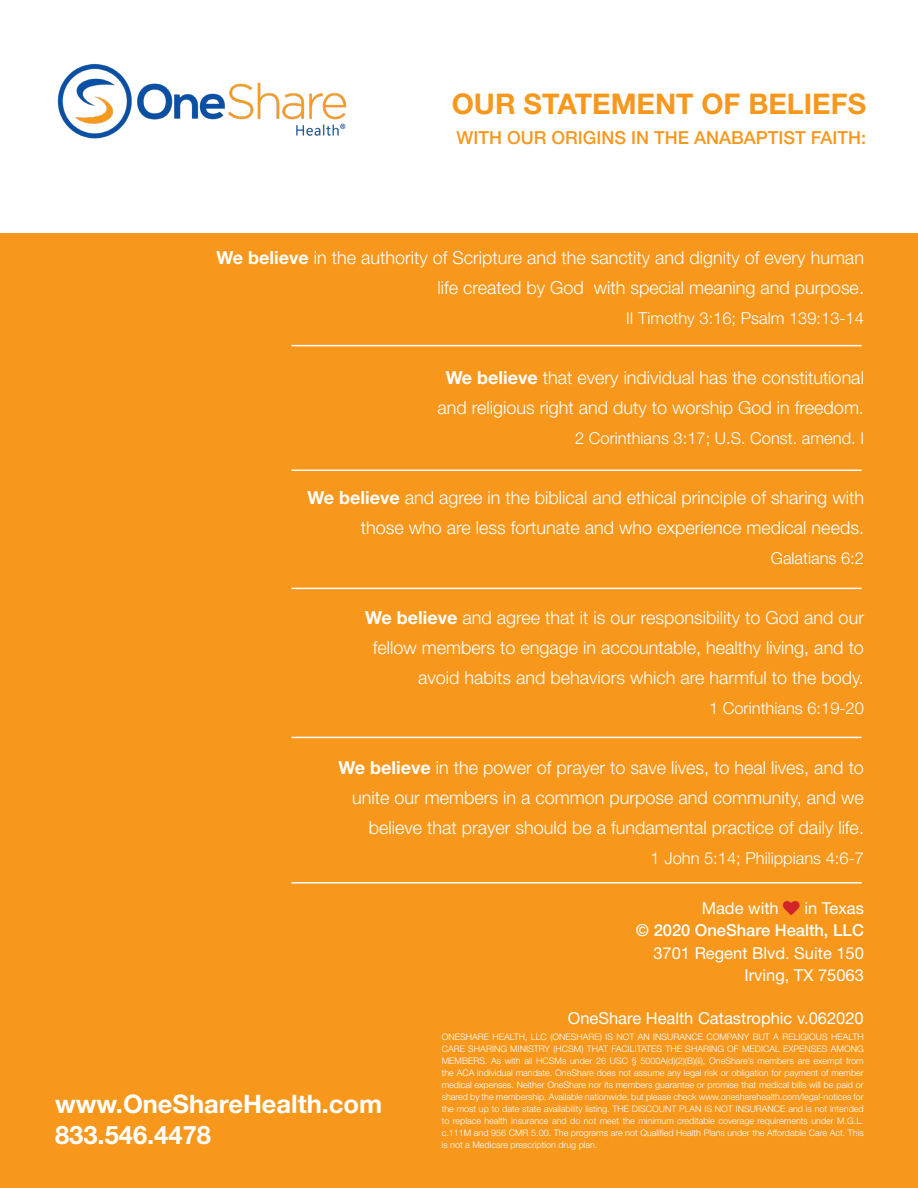
<style>
.page{position:relative;width:918px;height:1188px;background:#fff}
.page>*{position:absolute;margin:0;border:0;box-sizing:border-box;transform-origin:0 0}
.t1{font:700 28.5px "Helvetica Neue LT Std";color:#f7981d}
.t2{font:700 25.5px "Helvetica Neue LT Std";color:#fff}
.t3{font:300 18px/30px "Helvetica Neue LT Std";color:#fff;text-align:right}
.t4{font:500 18px "Helvetica Neue LT Std";color:#f7981d}
.t5{font:300 16.5px "Helvetica Neue LT Std";color:#fff}
.t6{font:16.5px "Helvetica Neue LT Std";color:#fff}
.t7{font:500 16.5px "Helvetica Neue LT Std";color:#fff}
.t8{font:300 9px/12px "Helvetica Neue LT Std";color:#fff;text-align:justify}
.s1{font-weight:700}
</style>
<div class="page">
<div style="left:0;top:233px;width:918px;height:955px;background:#f7981d"></div>
<hr style="left:292px;top:345px;width:570px;height:1px;background:#fff">
<hr style="left:292px;top:470px;width:570px;height:1px;background:#fff">
<hr style="left:292px;top:588px;width:570px;height:1px;background:#fff">
<hr style="left:292px;top:737px;width:570px;height:1px;background:#fff">
<hr style="left:292px;top:882px;width:570px;height:2px;background:#fff">
<img style="left:58px;top:63px;width:289px;height:76px">
<p class="t1" style="left:452px;top:86px;width:416px">OUR STATEMENT OF BELIEFS</p>
<p class="t4" style="left:456px;top:127px;width:411px">WITH OUR ORIGINS IN THE ANABAPTIST FAITH:</p>
<p class="t3" style="left:217px;top:242px;width:649px"><span class="s1">We believe</span> in the authority of Scripture and the sanctity and dignity of every human life created by God with special meaning and purpose.</p>
<p class="t5" style="left:626px;top:308px;width:239px">II Timothy 3:16; Psalm 139:13-14</p>
<p class="t3" style="left:438px;top:362px;width:428px;text-align:center"><span class="s1">We believe</span> that every individual has the constitutional and religious right and duty to worship God in freedom.</p>
<p class="t5" style="left:575px;top:428px;width:290px">2 Corinthians 3:17; U.S. Const. amend. I</p>
<p class="t3" style="left:308px;top:482px;width:558px"><span class="s1">We believe</span> and agree in the biblical and ethical principle of sharing with</p>
<p class="t3" style="left:361px;top:512px;width:505px">those who are less fortunate and who experience medical needs.</p>
<p class="t5" style="left:771px;top:548px;width:95px">Galatians 6:2</p>
<p class="t3" style="left:365px;top:602px;width:500px"><span class="s1">We believe</span> and agree that it is our responsibility to God and our fellow members to engage in accountable, healthy living, and to avoid habits and behaviors which are harmful to the body.</p>
<p class="t5" style="left:709px;top:698px;width:156px">1 Corinthians 6:19-20</p>
<p class="t3" style="left:339px;top:752px;width:527px"><span class="s1">We believe</span> in the power of prayer to save lives, to heal lives, and to</p>
<p class="t3" style="left:352px;top:782px;width:513px">unite our members in a common purpose and community, and we believe that prayer should be a fundamental practice of daily life.</p>
<p class="t5" style="left:651px;top:848px;width:215px">1 John 5:14; Philippians 4:6-7</p>
<p class="t6" style="left:702px;top:898px;width:79px">Made with</p>
<p class="t6" style="left:804px;top:898px;width:61px">in Texas</p>
<p class="t7" style="left:636px;top:921px;width:230px">© 2020 OneShare Health, LLC</p>
<p class="t6" style="left:653px;top:943px;width:212px">3701 Regent Blvd. Suite 150</p>
<p class="t6" style="left:744px;top:965px;width:121px">Irving, TX 75063</p>
<p class="t6" style="left:568px;top:1008px;width:297px">OneShare Health Catastrophic v.062020</p>
<p class="t8" style="left:442px;top:1030px;width:424px">ONESHARE HEALTH, LLC (ONESHARE) IS NOT AN INSURANCE COMPANY BUT A RELIGIOUS HEALTH CARE SHARING MINISTRY (HCSM) THAT FACILITATES THE SHARING OF MEDICAL EXPENSES AMONG MEMBERS. As with all HCSMs under 26 USC § 5000A(d)(2)(B)(ii), OneShare’s members are exempt from the ACA individual mandate. OneShare does not assume any legal risk or obligation for payment of member medical expenses. Neither OneShare nor its members guarantee or promise that medical bills will be paid or shared by the membership. Available nationwide, but please check www.onesharehealth.com/legal-notices for the most up to date state availability listing. THE DISCOUNT PLAN IS NOT INSURANCE and is not intended to replace health insurance and do not meet the minimum creditable coverage requirements under M.G.L. c.111M and 956 CMR 5.00. The programs are not Qualified Health Plans under the Affordable Care Act. This is not a Medicare prescription drug plan.</p>
<p class="t2" style="left:55px;top:1089px;width:329px">www.OneShareHealth.com</p>
<p class="t2" style="left:55px;top:1119px;width:157px">833.546.4478</p>
</div>
